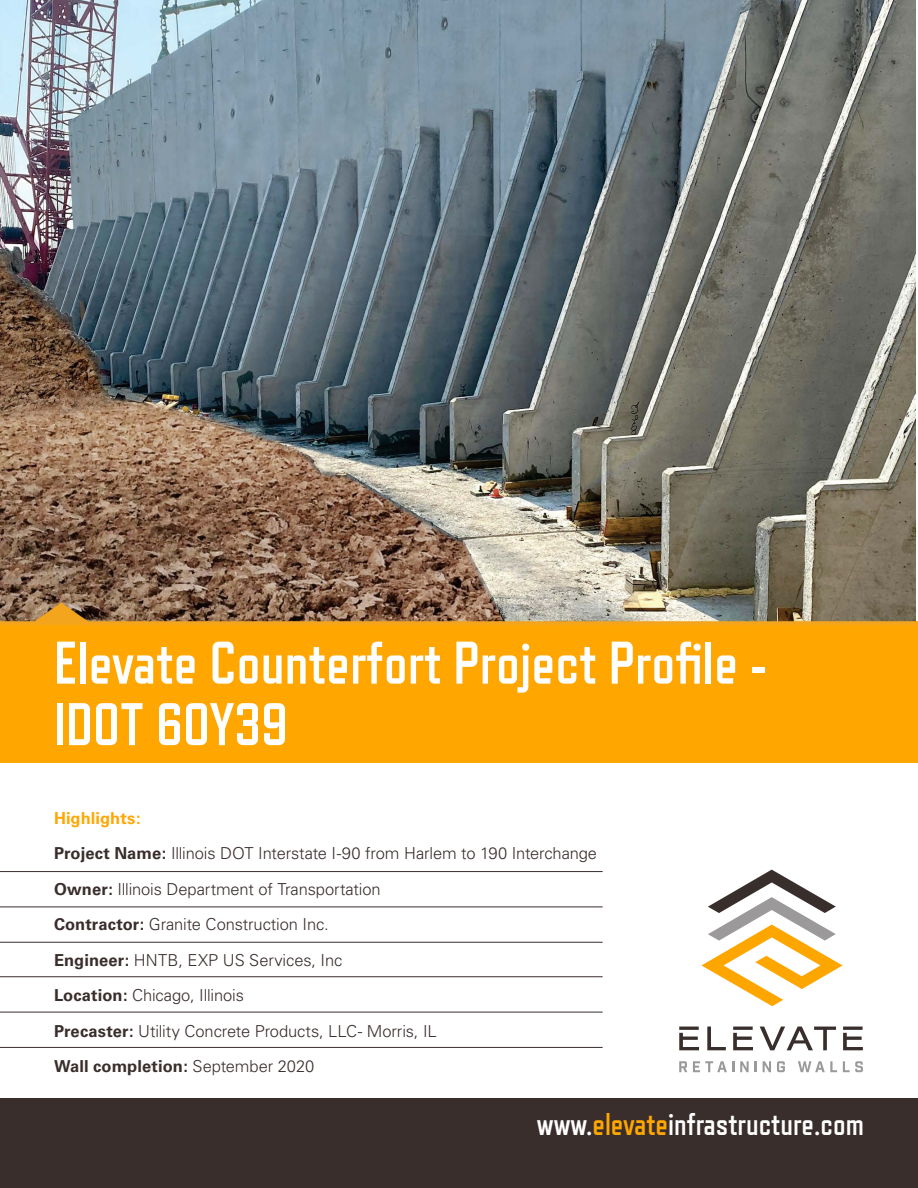
<style>
.page{position:relative;width:918px;height:1188px;background:#fff}
.page>*{position:absolute;margin:0;border:0;box-sizing:border-box;transform-origin:0 0}
.t1{font:700 60px/61.5px "Refrigerator Deluxe";color:#fff}
.t2{font:700 31.5px "Refrigerator Deluxe";color:#fff}
.t3{font:300 16.5px "Univers";letter-spacing:-.01em;color:#392e2c}
.t4{font:700 16.5px "Univers";letter-spacing:.005em;color:#392e2c}
.t5{font:700 16.5px "Univers";letter-spacing:.005em;color:#ffa700}
.s1{font-weight:700}
.s2{font-weight:300}
.s3{color:#ffa700}
</style>
<div class="page">
<div style="left:0;top:621px;width:918px;height:141px;background:#ffa700"></div>
<div style="left:0;top:1099px;width:918px;height:89px;background:#392e2c"></div>
<svg style="left:679px;top:1061px;width:8px;height:11px"></svg>
<svg style="left:693px;top:1061px;width:41px;height:11px"></svg>
<svg style="left:740px;top:1061px;width:9px;height:11px"></svg>
<svg style="left:755px;top:1061px;width:2px;height:11px"></svg>
<svg style="left:763px;top:1061px;width:8px;height:11px"></svg>
<svg style="left:777px;top:1061px;width:8px;height:11px"></svg>
<svg style="left:798px;top:1061px;width:39px;height:11px"></svg>
<svg style="left:843px;top:1061px;width:20px;height:11px"></svg>
<hr style="left:679px;top:1027px;width:20px;height:3px;background:#382f2d">
<svg style="left:679px;top:1033px;width:20px;height:17px"></svg>
<hr style="left:733px;top:1027px;width:20px;height:3px;background:#382f2d">
<svg style="left:733px;top:1033px;width:20px;height:17px"></svg>
<svg style="left:707px;top:1027px;width:19px;height:23px"></svg>
<svg style="left:760px;top:1027px;width:76px;height:23px"></svg>
<hr style="left:843px;top:1027px;width:20px;height:3px;background:#382f2d">
<svg style="left:843px;top:1033px;width:20px;height:17px"></svg>
<svg style="left:701px;top:870px;width:142px;height:136px"></svg>
<hr style="left:0;top:871px;width:603px;height:1px;background:#392e2c">
<hr style="left:0;top:976px;width:603px;height:1px;background:#392e2c">
<hr style="left:0;top:907px;width:603px;height:1px;background:#392e2c">
<hr style="left:0;top:1012px;width:603px;height:1px;background:#392e2c">
<hr style="left:0;top:942px;width:603px;height:1px;background:#392e2c">
<hr style="left:0;top:1047px;width:603px;height:1px;background:#392e2c">
<img style="left:0;top:0;width:916px;height:625px">
<p class="t1" style="left:54px;top:632px;width:713px">Elevate Counterfort Project Profile -<br>IDOT 60Y39</p>
<p class="t5" style="left:54px;top:808px;width:88px">Highlights:</p>
<p class="t3" style="left:54px;top:843px;width:545px"><span class="s1">Project Name:</span> Illinois DOT Interstate I-90 from Harlem to 190 Interchange</p>
<p class="t3" style="left:54px;top:879px;width:328px"><span class="s1">Owner:</span> Illinois Department of Transportation</p>
<p class="t3" style="left:54px;top:914px;width:276px"><span class="s1">Contractor:</span> Granite Construction Inc.</p>
<p class="t3" style="left:54px;top:950px;width:290px"><span class="s1">Engineer:</span> HNTB, EXP US Services, Inc</p>
<p class="t3" style="left:54px;top:985px;width:191px"><span class="s1">Location:</span> Chicago, Illinois</p>
<p class="t3" style="left:54px;top:1021px;width:384px"><span class="s1">Precaster:</span> Utility Concrete Products, LLC- Morris, IL</p>
<p class="t4" style="left:54px;top:1057px;width:262px">Wall completion: <span class="s2">September 2020</span></p>
<p class="t2" style="left:537px;top:1106px;width:329px">www.<span class="s3">elevate</span>infrastructure.com</p>
</div>
